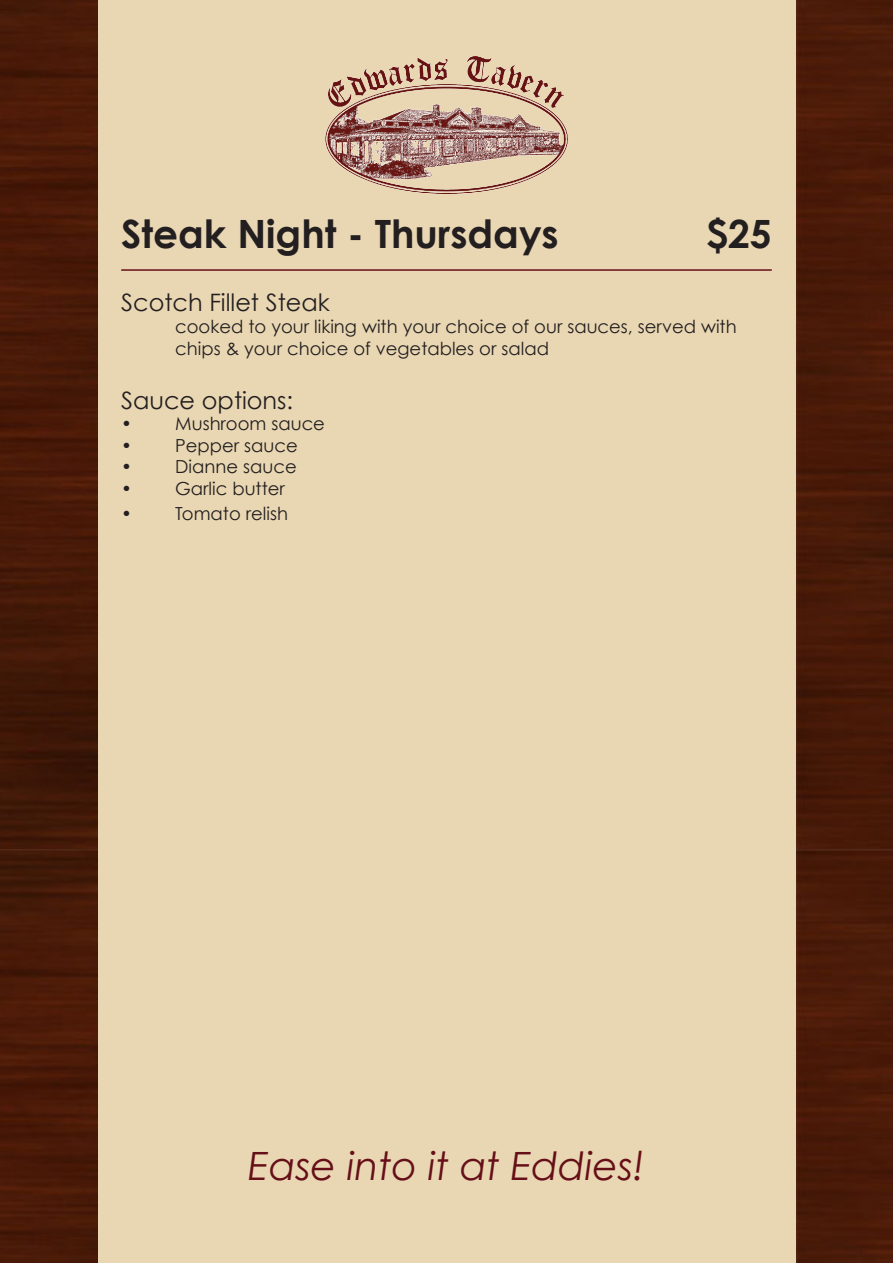
<style>
.page{position:relative;width:893px;height:1263px;background:#e9d7b3}
.page>*{position:absolute;margin:0;border:0;box-sizing:border-box;transform-origin:0 0}
.t1{font:700 39px "Century Gothic";color:#231f20}
.t2{font:italic 39px "Century Gothic";color:#660f18}
.t3{font:24px "Century Gothic";color:#231f20}
.t4{font:18px/21.6px "Century Gothic";color:#231f20}
</style>
<div class="page">
<img style="left:325px;top:56px;width:243px;height:138px">
<hr style="left:121px;top:269px;width:651px;height:2px;background:#660f18">
<img style="left:0;top:0;width:98px;height:1263px">
<div style="left:796px;top:0;width:97px;height:1263px;background:#491a08"></div>
<p class="t1" style="left:121px;top:210px;width:439px">Steak Night - Thursdays</p>
<p class="t1" style="left:706px;top:210px;width:67px">$25</p>
<p class="t3" style="left:121px;top:288px;width:210px">Scotch Fillet Steak</p>
<p class="t4" style="left:175px;top:315px;width:563px">cooked to your liking with your choice of our sauces, served with chips &amp; your choice of vegetables or salad</p>
<p class="t3" style="left:121px;top:385px;width:174px">Sauce options:</p>
<p class="t4" style="left:121px;top:413px;width:205px">• Mushroom sauce</p>
<p class="t4" style="left:121px;top:434px;width:178px">• Pepper sauce</p>
<p class="t4" style="left:121px;top:456px;width:177px">• Dianne sauce</p>
<p class="t4" style="left:121px;top:477px;width:165px">• Garlic butter</p>
<p class="t4" style="left:121px;top:503px;width:168px">• Tomato relish</p>
<p class="t2" style="left:248px;top:1142px;width:398px">Ease into it at Eddies!</p>
</div>
